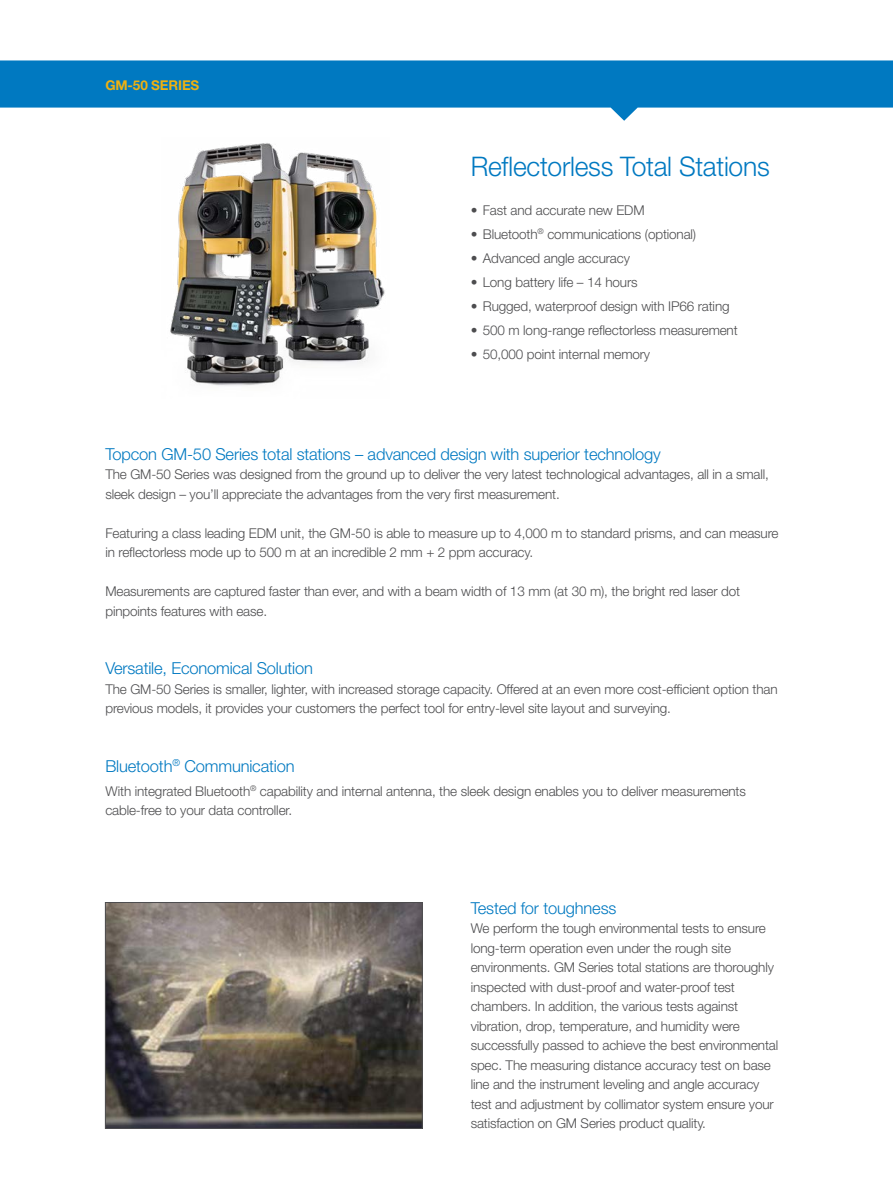
<style>
.page{position:relative;width:893px;height:1188px;background:#fff}
.page>*{position:absolute;margin:0;border:0;box-sizing:border-box;transform-origin:0 0}
.t1{font:300 27px "Helvetica Neue LT Std";letter-spacing:-.01em;color:#0079c1}
.t2{font:300 16.5px "Helvetica Neue LT Std";letter-spacing:-.01em;color:#0079c1}
.t3{font:300 13.5px/19.5px "Helvetica Neue LT Std";letter-spacing:-.01em;color:#4d4d4f}
.t4{font:700 13.5px "Helvetica Neue LT Std";letter-spacing:-.01em;color:#eeb111}
</style>
<div class="page">
<svg style="left:0;top:60px;width:893px;height:61px;fill:#0079c1"></svg>
<img style="left:107px;top:904px;width:313px;height:223px">
<div style="left:105px;top:902px;width:317px;height:227px;border:1px solid #4d4d4f"></div>
<img style="left:170px;top:143px;width:215px;height:243px">
<p class="t4" style="left:105px;top:76px;width:96px">GM-50 SERIES</p>
<h1 class="t1" style="left:471px;top:150px;width:300px">Reflectorless Total Stations</h1>
<p class="t3" style="left:471px;top:200px;width:175px">• Fast and accurate new EDM</p>
<p class="t3" style="left:471px;top:224px;width:227px">• Bluetooth<sup>®</sup> communications (optional)</p>
<p class="t3" style="left:471px;top:248px;width:161px">• Advanced angle accuracy</p>
<p class="t3" style="left:471px;top:272px;width:168px">• Long battery life – 14 hours</p>
<p class="t3" style="left:471px;top:296px;width:260px">• Rugged, waterproof design with IP66 rating</p>
<p class="t3" style="left:471px;top:320px;width:268px">• 500 m long-range reflectorless measurement</p>
<p class="t3" style="left:471px;top:344px;width:181px">• 50,000 point internal memory</p>
<p class="t2" style="left:105px;top:444px;width:557px">Topcon GM-50 Series total stations – advanced design with superior technology</p>
<p class="t3" style="left:105px;top:465px;width:665px">The GM-50 Series was designed from the ground up to deliver the very latest technological advantages, all in a small, sleek design – you’ll appreciate the advantages from the very first measurement.</p>
<p class="t3" style="left:105px;top:523px;width:675px">Featuring a class leading EDM unit, the GM-50 is able to measure up to 4,000 m to standard prisms, and can measure in reflectorless mode up to 500 m at an incredible 2 mm + 2 ppm accuracy.</p>
<p class="t3" style="left:105px;top:582px;width:636px">Measurements are captured faster than ever, and with a beam width of 13 mm (at 30 m), the bright red laser dot pinpoints features with ease.</p>
<p class="t2" style="left:105px;top:659px;width:209px">Versatile, Economical Solution</p>
<p class="t3" style="left:105px;top:679px;width:674px">The GM-50 Series is smaller, lighter, with increased storage capacity. Offered at an even more cost-efficient option than previous models, it provides your customers the perfect tool for entry-level site layout and surveying.</p>
<p class="t2" style="left:105px;top:756px;width:191px">Bluetooth<sup>®</sup> Communication</p>
<p class="t3" style="left:105px;top:781px;width:642px">With integrated Bluetooth<sup>®</sup> capability and internal antenna, the sleek design enables you to deliver measurements cable-free to your data controller.</p>
<p class="t2" style="left:471px;top:898px;width:147px">Tested for toughness</p>
<p class="t3" style="left:471px;top:918px;width:309px">We perform the tough environmental tests to ensure long-term operation even under the rough site environments. GM Series total stations are thoroughly inspected with dust-proof and water-proof test chambers. In addition, the various tests against vibration, drop, temperature, and humidity were successfully passed to achieve the best environmental spec. The measuring distance accuracy test on base line and the instrument leveling and angle accuracy test and adjustment by collimator system ensure your satisfaction on GM Series product quality.</p>
</div>
